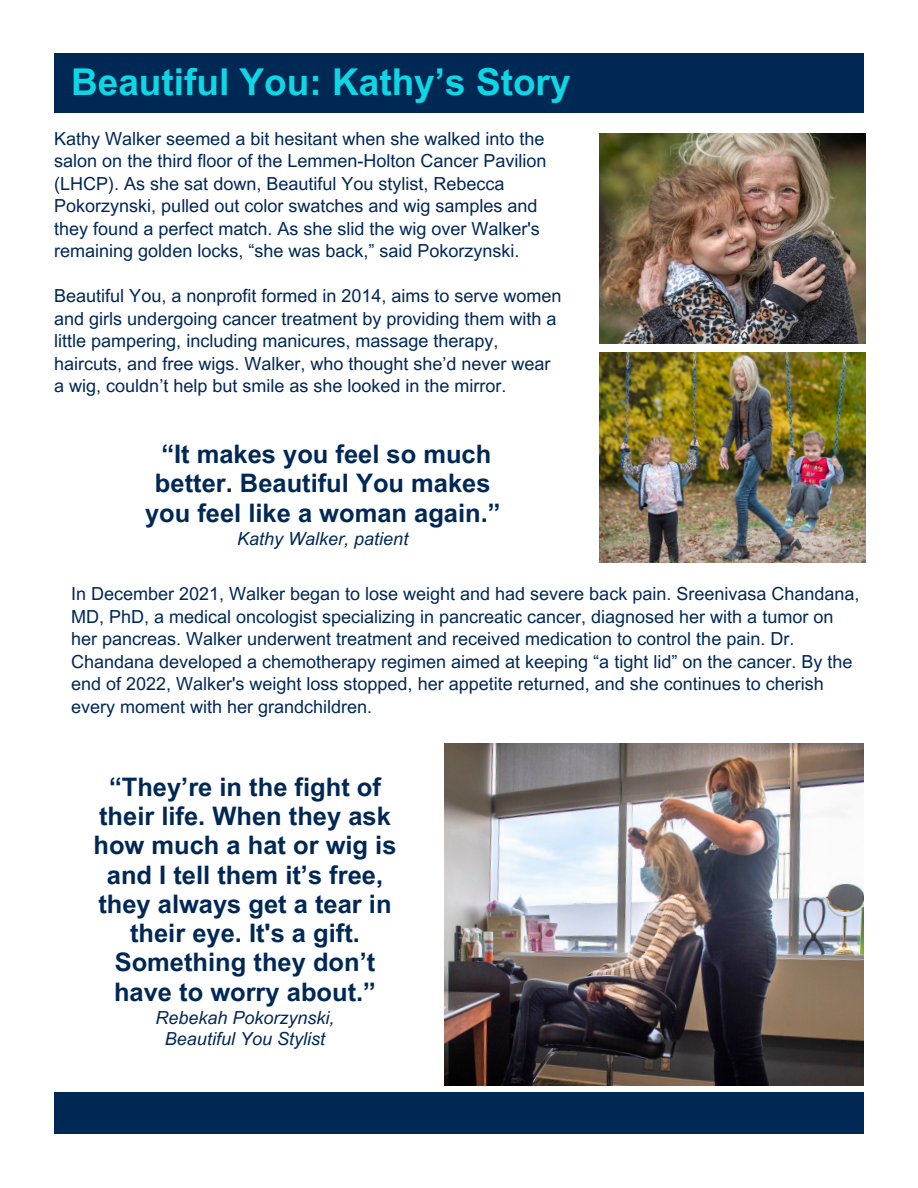
<style>
.page{position:relative;width:918px;height:1188px;background:#fff}
.page>*{position:absolute;margin:0;border:0;box-sizing:border-box;transform-origin:0 0}
.t1{font:700 37.05px "Arial MT Pro";color:#0ed7e5}
.t2{font:700 25.5px/29.2px "Arial MT Pro";color:#002855;text-align:center}
.t3{font:18px/22.5px "Arial MT Pro";color:#002855}
.t4{font:italic 18px "Arial MT Pro";color:#002855}
</style>
<div class="page">
<img style="left:600px;top:133px;width:265px;height:210px">
<img style="left:600px;top:352px;width:265px;height:211px">
<img style="left:444px;top:743px;width:420px;height:342px">
<div style="left:54px;top:54px;width:810px;height:59px;background:#002855"></div>
<div style="left:54px;top:1092px;width:810px;height:42px;background:#002855"></div>
<p class="t1" style="left:71px;top:68px;width:501px">Beautiful You: Kathy’s Story</p>
<p class="t3" style="left:54px;top:129px;width:494px">Kathy Walker seemed a bit hesitant when she walked into the salon on the third floor of the Lemmen-Holton Cancer Pavilion (LHCP). As she sat down, Beautiful You stylist, Rebecca Pokorzynski, pulled out color swatches and wig samples and they found a perfect match. As she slid the wig over Walker's remaining golden locks, “she was back,” said Pokorzynski.</p>
<p class="t3" style="left:54px;top:287px;width:509px">Beautiful You, a nonprofit formed in 2014, aims to serve women and girls undergoing cancer treatment by providing them with a little pampering, including manicures, massage therapy, haircuts, and free wigs. Walker, who thought she’d never wear a wig, couldn’t help but smile as she looked in the mirror.</p>
<p class="t2" style="left:145px;top:443px;width:357px">“It makes you feel so much better. Beautiful You makes you feel like a woman again.”</p>
<p class="t4" style="left:237px;top:532px;width:173px">Kathy Walker, patient</p>
<p class="t3" style="left:71px;top:585px;width:790px">In December 2021, Walker began to lose weight and had severe back pain. Sreenivasa Chandana, MD, PhD, a medical oncologist specializing in pancreatic cancer, diagnosed her with a tumor on her pancreas. Walker underwent treatment and received medication to control the pain. Dr.<br>Chandana developed a chemotherapy regimen aimed at keeping “a tight lid” on the cancer. By the end of 2022, Walker's weight loss stopped, her appetite returned, and she continues to cherish every moment with her grandchildren.</p>
<p class="t2" style="left:93px;top:776px;width:305px">“They’re in the fight of their life. When they ask how much a hat or wig is and I tell them it’s free, they always get a tear in their eye. It's a gift.<br>Something they don’t have to worry about.”</p>
<p class="t4" style="left:155px;top:1011px;width:181px">Rebekah Pokorzynski,</p>
<p class="t4" style="left:165px;top:1032px;width:162px">Beautiful You Stylist</p>
</div>
